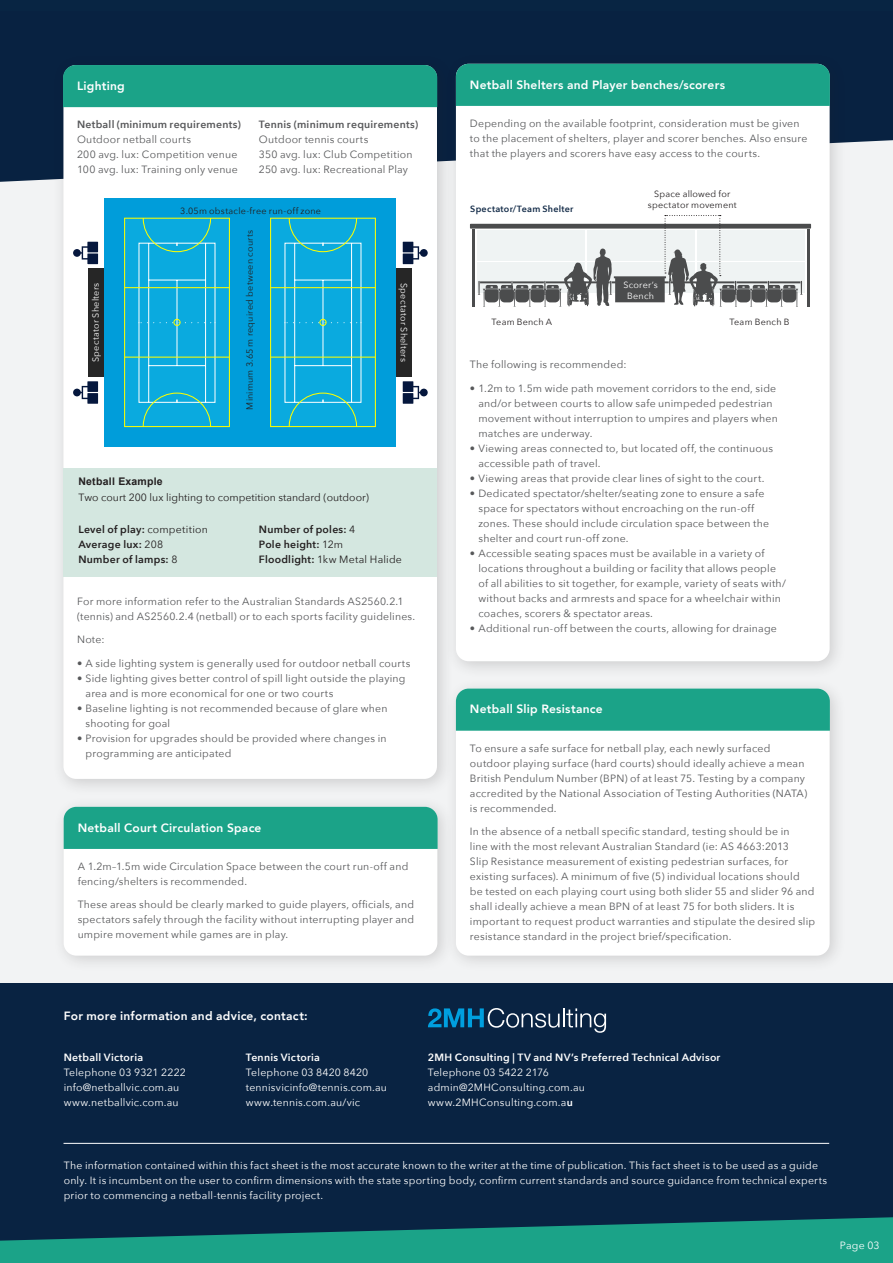
<style>
.page{position:relative;width:893px;height:1263px;background:#fff}
.page>*{position:absolute;margin:0;border:0;box-sizing:border-box;transform-origin:0 0}
.t1{font:800 12px "Avenir";letter-spacing:.02em;color:#fff}
.t2{font:10.5px/15px "Avenir Next";letter-spacing:.02em;color:#57585a}
.t3{font:10.5px/15px "Avenir Next";letter-spacing:.02em;color:#fff}
.t4{font:600 10.5px "Avenir Next";letter-spacing:.025em;color:#231f20}
.t5{font:600 10.5px "Avenir Next";letter-spacing:.025em;color:#fff}
.t6{font:10.5px/15.5px "Avenir Next";color:#231f20}
.t7{font:600 10.5px "Avenir Next";letter-spacing:.025em;color:#57585a}
.t8{font:10.5px "Avenir Next";letter-spacing:.02em;color:#231f20}
.t9{font:9px "Avenir Next";letter-spacing:.025em;color:#231f20}
.t10{font:9px "Avenir Next";letter-spacing:.025em;color:#fff}
.t11{font:600 9px "Avenir Next";letter-spacing:.03em;color:#142c49}
.s1{font-family:"Arial";font-weight:700}
.s2{font-weight:400}
.s3{font-weight:600}
</style>
<div class="page">
<div style="left:0;top:0;width:893px;height:983px;background:#f2f3f4"></div>
<div style="left:0;top:11px;width:893px;height:171px;background:#082241"></div>
<div style="left:0;top:983px;width:893px;height:280px;background:#092342"></div>
<div style="left:52px;top:795px;width:403px;height:178px;background:#231f20;opacity:.18"></div>
<div style="left:64px;top:807px;width:373px;height:149px;background:#fff;border-radius:13px"></div>
<div style="left:64px;top:807px;width:374px;height:42px;background:#1ba388"></div>
<div style="left:445px;top:677px;width:402px;height:296px;background:#231f20;opacity:.18"></div>
<div style="left:456px;top:688px;width:374px;height:268px;background:#fff;border-radius:13px"></div>
<div style="left:456px;top:688px;width:374px;height:43px;background:#1ba388"></div>
<div style="left:445px;top:52px;width:402px;height:626px;background:#231f20;opacity:.18"></div>
<div style="left:456px;top:64px;width:374px;height:597px;background:#fff;border-radius:13px"></div>
<div style="left:456px;top:64px;width:374px;height:42px;background:#1ba388"></div>
<hr style="left:64px;top:1143px;width:765px;height:1px;background:#fff">
<div style="left:52px;top:54px;width:402px;height:742px;background:#231f20;opacity:.18"></div>
<div style="left:63px;top:65px;width:374px;height:714px;background:#fff;border-radius:13px"></div>
<div style="left:63px;top:65px;width:374px;height:42px;background:#1ba388"></div>
<div style="left:104px;top:198px;width:146px;height:249px;background:#009dda"></div>
<svg style="left:124px;top:218px;width:106px;height:209px"></svg>
<div style="left:250px;top:198px;width:146px;height:249px;background:#009dda"></div>
<svg style="left:270px;top:218px;width:106px;height:209px"></svg>
<div style="left:89px;top:268px;width:15px;height:109px;background:#262626"></div>
<div style="left:396px;top:268px;width:15px;height:109px;background:#262626"></div>
<svg style="left:403px;top:242px;width:25px;height:22px"></svg>
<svg style="left:403px;top:381px;width:25px;height:23px"></svg>
<svg style="left:73px;top:242px;width:25px;height:22px"></svg>
<svg style="left:73px;top:381px;width:25px;height:23px"></svg>
<div style="left:64px;top:468px;width:373px;height:108px;background:#d4e7e0"></div>
<svg style="left:0;top:1217px;width:893px;height:46px"></svg>
<svg style="left:428px;top:1008px;width:178px;height:25px"></svg>
<hr style="left:472px;top:229px;width:3px;height:78px;background:#4b4c4d">
<div style="left:470px;top:224px;width:341px;height:5px;background:#4b4c4d"></div>
<svg style="left:478px;top:215px;width:334px;height:92px"></svg>
<div style="left:0;top:0;width:893px;height:11px;background:#082543"></div>
<p class="t1" style="left:77px;top:76px;width:49px">Lighting</p>
<p class="t7" style="left:77px;top:115px;width:165px">Netball (minimum requirements)</p>
<p class="t2" style="left:77px;top:131px;width:116px">Outdoor netball courts</p>
<p class="t2" style="left:77px;top:146px;width:162px">200 avg. lux: Competition venue</p>
<p class="t2" style="left:77px;top:161px;width:162px">100 avg. lux: Training only venue</p>
<p class="t7" style="left:259px;top:115px;width:161px">Tennis (minimum requirements)</p>
<p class="t2" style="left:259px;top:131px;width:111px">Outdoor tennis courts</p>
<p class="t2" style="left:259px;top:146px;width:155px">350 avg. lux: Club Competition</p>
<p class="t2" style="left:259px;top:161px;width:151px">250 avg. lux: Recreational Play</p>
<p class="t9" style="left:180px;top:203px;width:142px">3.05m obstacle-free run-off zone</p>
<p class="t9" style="left:242px;top:410px;width:181px;rotate:-90deg">Minimum 3.65 m required between courts</p>
<p class="t10" style="left:88px;top:362px;width:81px;rotate:-90deg">Spectator Shelters</p>
<p class="t10" style="left:412px;top:283px;width:81px;rotate:90deg">Spectator Shelters</p>
<p class="t6" style="left:78px;top:473px;width:292px"><span class="s1">Netball Example<br></span>Two court 200 lux lighting to competition standard (outdoor)</p>
<p class="t4" style="left:78px;top:520px;width:131px">Level of play: <span class="s2">competition</span></p>
<p class="t4" style="left:78px;top:535px;width:86px">Average lux: <span class="s2">208</span></p>
<p class="t4" style="left:78px;top:550px;width:101px">Number of lamps: <span class="s2">8</span></p>
<p class="t4" style="left:259px;top:520px;width:98px">Number of poles: <span class="s2">4</span></p>
<p class="t4" style="left:259px;top:535px;width:86px">Pole height: <span class="s2">12m</span></p>
<p class="t8" style="left:259px;top:550px;width:144px"><span class="s3">Floodlight:</span> 1kw Metal Halide</p>
<p class="t2" style="left:77px;top:593px;width:340px">For more information refer to the Australian Standards AS2560.2.1 (tennis) and AS2560.2.4 (netball) or to each sports facility guidelines.</p>
<p class="t2" style="left:77px;top:632px;width:29px">Note:</p>
<p class="t2" style="left:77px;top:655px;width:335px">• A side lighting system is generally used for outdoor netball courts</p>
<p class="t2" style="left:86px;top:670px;width:321px;text-indent:-9px">• Side lighting gives better control of spill light outside the playing area and is more economical for one or two courts</p>
<p class="t2" style="left:86px;top:700px;width:303px;text-indent:-9px">• Baseline lighting is not recommended because of glare when shooting for goal</p>
<p class="t2" style="left:86px;top:730px;width:302px;text-indent:-9px">• Provision for upgrades should be provided where changes in programming are anticipated</p>
<p class="t1" style="left:78px;top:818px;width:185px">Netball Court Circulation Space</p>
<p class="t2" style="left:78px;top:858px;width:332px">A 1.2m–1.5m wide Circulation Space between the court run-off and fencing/shelters is recommended.</p>
<p class="t2" style="left:78px;top:897px;width:338px;text-align:justify">These areas should be clearly marked to guide players, officials, and spectators safely through the facility without interrupting player and umpire movement while games are in play.</p>
<p class="t1" style="left:470px;top:75px;width:257px">Netball Shelters and Player benches/scorers</p>
<p class="t2" style="left:470px;top:115px;width:339px">Depending on the available footprint, consideration must be given to the placement of shelters, player and scorer benches. Also ensure that the players and scorers have easy access to the courts.</p>
<p class="t11" style="left:470px;top:201px;width:105px">Spectator/Team Shelter</p>
<p class="t9" style="left:654px;top:187px;width:78px">Space allowed for</p>
<p class="t9" style="left:648px;top:197px;width:90px">spectator movement</p>
<p class="t10" style="left:623px;top:277px;width:36px">Scorer’s</p>
<p class="t10" style="left:627px;top:288px;width:28px">Bench</p>
<p class="t9" style="left:492px;top:314px;width:62px">Team Bench A</p>
<p class="t9" style="left:730px;top:314px;width:62px">Team Bench B</p>
<p class="t2" style="left:470px;top:357px;width:158px">The following is recommended:</p>
<p class="t2" style="left:478px;top:380px;width:301px;text-indent:-9px">• 1.2m to 1.5m wide path movement corridors to the end, side and/or between courts to allow safe unimpeded pedestrian movement without interruption to umpires and players when matches are underway.</p>
<p class="t2" style="left:478px;top:440px;width:296px;text-indent:-9px">• Viewing areas connected to, but located off, the continuous accessible path of travel.</p>
<p class="t2" style="left:470px;top:470px;width:296px">• Viewing areas that provide clear lines of sight to the court.</p>
<p class="t2" style="left:478px;top:485px;width:292px;text-indent:-9px">• Dedicated spectator/shelter/seating zone to ensure a safe space for spectators without encroaching on the run-off zones. These should include circulation space between the shelter and court run-off zone.</p>
<p class="t2" style="left:478px;top:545px;width:309px;text-indent:-9px">• Accessible seating spaces must be available in a variety of locations throughout a building or facility that allows people of all abilities to sit together, for example, variety of seats with/ without backs and armrests and space for a wheelchair within coaches, scorers &amp; spectator areas.</p>
<p class="t2" style="left:470px;top:620px;width:308px">• Additional run-off between the courts, allowing for drainage</p>
<p class="t1" style="left:470px;top:700px;width:134px">Netball Slip Resistance</p>
<p class="t2" style="left:470px;top:740px;width:339px">To ensure a safe surface for netball play, each newly surfaced outdoor playing surface (hard courts) should ideally achieve a mean British Pendulum Number (BPN) of at least 75. Testing by a company accredited by the National Association of Testing Authorities (NATA) is recommended.</p>
<p class="t2" style="left:470px;top:823px;width:347px">In the absence of a netball specific standard, testing should be in<br>line with the most relevant Australian Standard (ie: AS 4663:2013<br>Slip Resistance measurement of existing pedestrian surfaces, for existing surfaces). A minimum of five (5) individual locations should be tested on each playing court using both slider 55 and slider 96 and shall ideally achieve a mean BPN of at least 75 for both sliders. It is important to request product warranties and stipulate the desired slip resistance standard in the project brief/specification.</p>
<p class="t1" style="left:64px;top:1006px;width:245px">For more information and advice, contact:</p>
<p class="t5" style="left:64px;top:1048px;width:81px">Netball Victoria</p>
<p class="t3" style="left:64px;top:1064px;width:124px">Telephone 03 9321 2222</p>
<p class="t3" style="left:64px;top:1079px;width:117px">info@netballvic.com.au</p>
<p class="t3" style="left:64px;top:1094px;width:116px">www.netballvic.com.au</p>
<p class="t5" style="left:246px;top:1048px;width:76px">Tennis Victoria</p>
<p class="t3" style="left:246px;top:1064px;width:143px">Telephone 03 8420 8420 tennisvicinfo@tennis.com.au www.tennis.com.au/vic</p>
<p class="t5" style="left:428px;top:1048px;width:294px">2MH Consulting | TV and NV’s Preferred Technical Advisor</p>
<p class="t3" style="left:428px;top:1064px;width:122px">Telephone 03 5422 2176</p>
<p class="t3" style="left:428px;top:1079px;width:158px">admin@2MHConsulting.com.au</p>
<p class="t3" style="left:428px;top:1094px;width:146px">www.2MHConsulting.com.a<span class="s3">u</span></p>
<p class="t3" style="left:64px;top:1157px;width:765px">The information contained within this fact sheet is the most accurate known to the writer at the time of publication. This fact sheet is to be used as a guide only. It is incumbent on the user to confirm dimensions with the state sporting body, confirm current standards and source guidance from technical experts prior to commencing a netball-tennis facility project.</p>
<p class="t3" style="left:840px;top:1238px;width:41px">Page 03</p>
</div>
